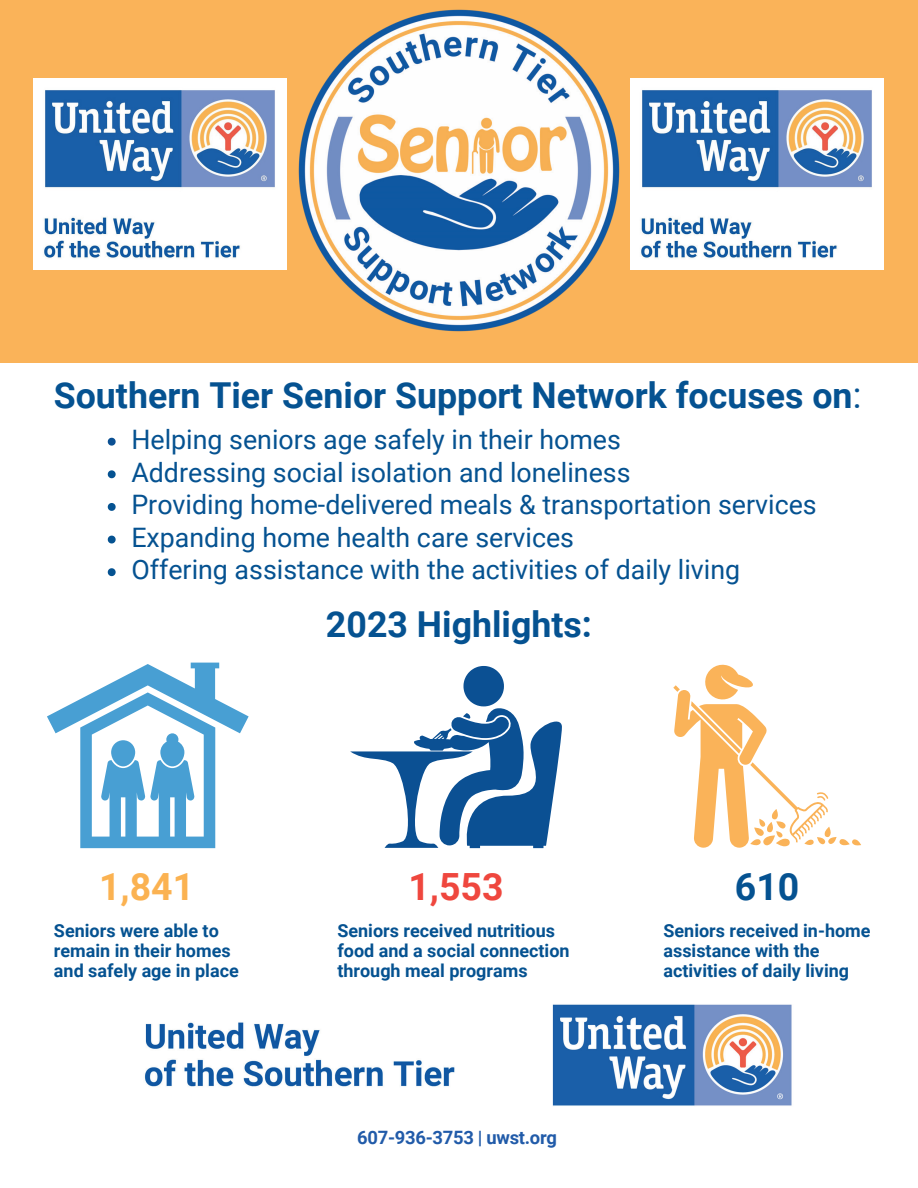
<style>
.page{position:relative;width:918px;height:1188px;background:#fff}
.page>*{position:absolute;margin:0;border:0;box-sizing:border-box;transform-origin:0 0}
.t1{font:700 37.5px "Roboto";color:#fbb251}
.t2{font:700 37.5px "Roboto";color:#ef473e}
.t3{font:700 37.5px "Roboto";color:#055291}
.t4{font:700 35.7px "Roboto";color:#055291}
.t5{font:26.85px/32.7px "Roboto";color:#055291}
.t6{font:700 18.45px "Roboto";letter-spacing:-.015em;color:#215ba9}
.t7{font:700 18px/20.2px "Roboto";color:#055291}
.s1{font-weight:400}
</style>
<div class="page">
<div style="left:0;top:0;width:918px;height:363px;background:#fab359"></div>
<img style="left:298px;top:9px;width:322px;height:323px">
<svg style="left:47px;top:663px;width:201px;height:185px"></svg>
<svg style="left:350px;top:666px;width:212px;height:182px"></svg>
<svg style="left:673px;top:664px;width:188px;height:184px"></svg>
<svg style="left:108px;top:438px;width:8px;height:8px"></svg>
<svg style="left:108px;top:470px;width:8px;height:8px"></svg>
<svg style="left:108px;top:503px;width:8px;height:8px"></svg>
<svg style="left:108px;top:536px;width:8px;height:7px"></svg>
<svg style="left:108px;top:568px;width:8px;height:8px"></svg>
<img style="left:34px;top:79px;width:253px;height:191px">
<img style="left:631px;top:79px;width:253px;height:191px">
<img style="left:144px;top:1004px;width:648px;height:102px">
<h2 class="t4" style="left:54px;top:370px;width:809px">Southern Tier Senior Support Network focuses on<span class="s1">:</span></h2>
<p class="t5" style="left:131px;top:422px;width:687px">Helping seniors age safely in their homes<br>Addressing social isolation and loneliness<br>Providing home-delivered meals &amp; transportation services Expanding home health care services<br>Offering assistance with the activities of daily living</p>
<h2 class="t4" style="left:326px;top:599px;width:267px">2023 Highlights:</h2>
<h1 class="t1" style="left:99px;top:861px;width:97px">1,841</h1>
<p class="t7" style="left:54px;top:920px;width:186px">Seniors were able to remain in their homes and safely age in place</p>
<h1 class="t2" style="left:408px;top:861px;width:97px">1,553</h1>
<p class="t7" style="left:337px;top:920px;width:234px">Seniors received nutritious food and a social connection through meal programs</p>
<p class="t6" style="left:357px;top:1124px;width:201px">607-936-3753 | uwst.org</p>
<h1 class="t3" style="left:735px;top:861px;width:66px">610</h1>
<p class="t7" style="left:663px;top:920px;width:209px">Seniors received in-home assistance with the activities of daily living</p>
</div>
